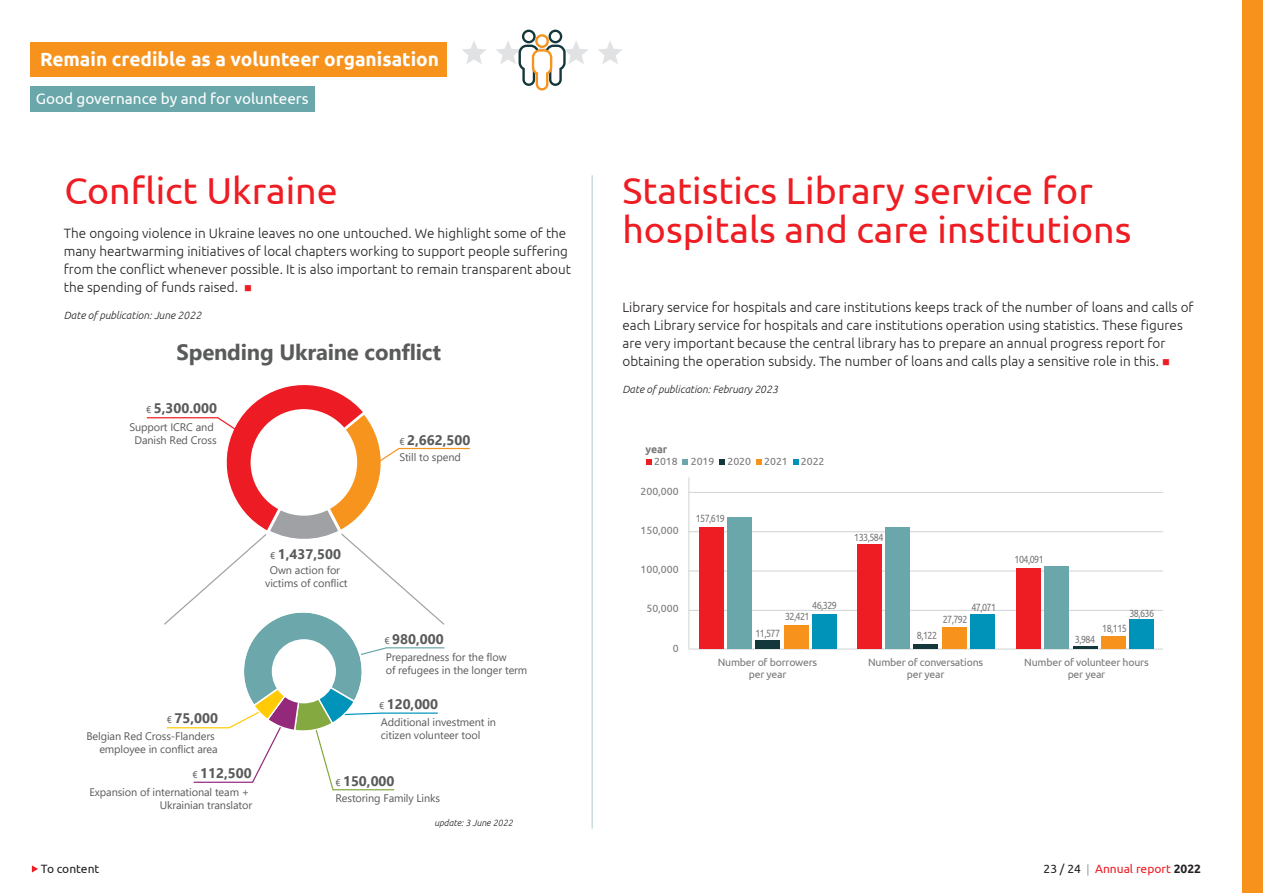
<style>
.page{position:relative;width:1263px;height:893px;background:#fff}
.page>*{position:absolute;margin:0;border:0;box-sizing:border-box;transform-origin:0 0}
.Body{font:37.5px/39px "Ubuntu";color:#ee1d23}
.t1{font:700 22.2px "Segoe UI";letter-spacing:-.01em;color:#595a5a}
.t2{font:700 19.2px "Ubuntu";color:#fff}
.t3{font:15.3px "Ubuntu";color:#fff}
.t4{font:700 13.8px "Segoe UI";color:#595a5a}
.Body-2{font:300 13.5px/18px "Ubuntu";color:#231f20}
.t5{font:12px "Ubuntu";color:#ee1d23}
.t6{font:12px "Ubuntu";color:#231f20}
.t7{font:10.95px/13px "Segoe UI";letter-spacing:-.01em;color:#595a5a;text-align:center}
.Titel2{font:10.5px/12px "Ubuntu";letter-spacing:-.02em;color:#78787a;text-align:center}
.Titel2-2{font:10.5px "Ubuntu";letter-spacing:-.02em;color:#78787a;scale:.85 1}
.Body-3{font:italic 300 10.5px "Ubuntu";color:#231f20}
.Titel2-3{font:10.5px "Ubuntu";color:#78787a}
.Titel2-4{font:700 10.5px "Ubuntu";color:#78787a}
.Body-4{font:italic 300 9px "Ubuntu";color:#231f20}
.s1{color:#ee1d23}
.s2{font-weight:400;font-size:9.75px}
.s3{color:#231f20}
.s4{font-family:"Arial";color:#939598}
.s5{font-weight:700;color:#231f20}
</style>
<div class="page">
<div style="left:1242px;top:0;width:21px;height:893px;background:#f7931d"></div>
<div style="left:30px;top:43px;width:416px;height:34px;background:#f7931d"></div>
<svg style="left:462px;top:41px;width:24px;height:23px"></svg>
<svg style="left:598px;top:41px;width:24px;height:23px"></svg>
<svg style="left:548px;top:30px;width:14px;height:13px"></svg>
<div style="left:551px;top:32px;width:9px;height:9px;background:#fff;border-radius:50%"></div>
<svg style="left:522px;top:30px;width:14px;height:13px"></svg>
<div style="left:524px;top:32px;width:9px;height:9px;background:#fff;border-radius:50%"></div>
<svg style="left:535px;top:34px;width:14px;height:14px"></svg>
<div style="left:537px;top:37px;width:10px;height:9px;background:#fff;border-radius:50%"></div>
<svg style="left:496px;top:40px;width:92px;height:51px"></svg>
<svg style="left:32px;top:865px;width:6px;height:7px"></svg>
<div style="left:30px;top:86px;width:285px;height:26px;background:#6aa7aa"></div>
<svg style="left:146px;top:385px;width:324px;height:406px"></svg>
<div style="left:272px;top:639px;width:64px;height:64px;background:#fff;border-radius:50%"></div>
<hr style="left:592px;top:175px;width:1px;height:654px;background:#b1cbce">
<hr style="left:688px;top:477px;width:1px;height:172px;background:#d1d2d4">
<hr style="left:689px;top:649px;width:474px;height:1px;background:#d1d2d4">
<hr style="left:689px;top:610px;width:474px;height:1px;background:#d1d2d4">
<hr style="left:689px;top:571px;width:474px;height:1px;background:#d1d2d4">
<hr style="left:689px;top:531px;width:474px;height:1px;background:#d1d2d4">
<hr style="left:689px;top:492px;width:474px;height:1px;background:#d1d2d4">
<svg style="left:646px;top:460px;width:6px;height:5px"></svg>
<svg style="left:683px;top:460px;width:5px;height:5px"></svg>
<svg style="left:719px;top:460px;width:6px;height:5px"></svg>
<svg style="left:756px;top:460px;width:6px;height:5px"></svg>
<svg style="left:793px;top:460px;width:5px;height:5px"></svg>
<div style="left:698px;top:528px;width:25px;height:121px;background:#ee1d23"></div>
<div style="left:856px;top:545px;width:25px;height:104px;background:#ee1d23"></div>
<div style="left:1016px;top:568px;width:25px;height:81px;background:#ee1d23"></div>
<div style="left:727px;top:517px;width:25px;height:132px;background:#6aa7aa"></div>
<div style="left:885px;top:528px;width:25px;height:121px;background:#6aa7aa"></div>
<div style="left:1044px;top:566px;width:25px;height:83px;background:#6aa7aa"></div>
<div style="left:755px;top:640px;width:25px;height:9px;background:#13373a"></div>
<hr style="left:913px;top:645px;width:25px;height:4px;background:#13373a">
<hr style="left:1072px;top:647px;width:25px;height:2px;background:#13373a">
<div style="left:784px;top:625px;width:25px;height:24px;background:#f7931d"></div>
<div style="left:942px;top:628px;width:24px;height:21px;background:#f7931d"></div>
<div style="left:1101px;top:636px;width:25px;height:13px;background:#f7931d"></div>
<div style="left:812px;top:614px;width:25px;height:35px;background:#0093ba"></div>
<div style="left:970px;top:614px;width:25px;height:35px;background:#0093ba"></div>
<div style="left:1129px;top:619px;width:25px;height:30px;background:#0093ba"></div>
<h3 class="t2" style="left:40px;top:48px;width:401px">Remain credible as a volunteer organisation</h3>
<p class="t3" style="left:36px;top:89px;width:274px">Good governance by and for volunteers</p>
<p class="Body" style="left:64px;top:170px;width:275px">Conflict Ukraine</p>
<p class="Body-2" style="left:64px;top:224px;width:509px">The ongoing violence in Ukraine leaves no one untouched. We highlight some of the many heartwarming initiatives of local chapters working to support people suffering from the conflict whenever possible. It is also important to remain transparent about the spending of funds raised. <span class="s1">■</span></p>
<p class="Body-3" style="left:64px;top:309px;width:139px">Date of publication: June 2022</p>
<p class="t1" style="left:177px;top:331px;width:266px">Spending Ukraine conflict</p>
<p class="t4" style="left:146px;top:395px;width:72px"><span class="s2">€</span> 5,300.000</p>
<p class="t7" style="left:129px;top:420px;width:89px">Support ICRC and<br>Danish Red Cross</p>
<p class="t4" style="left:167px;top:705px;width:53px"><span class="s2">€</span> 75,000</p>
<p class="t4" style="left:399px;top:427px;width:72px"><span class="s2">€</span> 2,662,500</p>
<p class="t7" style="left:399px;top:450px;width:63px">Still to spend</p>
<p class="t4" style="left:270px;top:541px;width:72px"><span class="s2">€</span> 1,437,500</p>
<p class="t7" style="left:265px;top:563px;width:84px">Own action for victims of conflict</p>
<p class="t4" style="left:385px;top:626px;width:61px"><span class="s2">€</span> 980,000</p>
<p class="t7" style="left:386px;top:649px;width:143px;text-align:left">Preparedness for the flow<br>of refugees in the longer term</p>
<p class="t4" style="left:379px;top:691px;width:61px"><span class="s2">€</span> 120,000</p>
<p class="t7" style="left:381px;top:715px;width:117px">Additional investment in</p>
<p class="t7" style="left:86px;top:728px;width:130px">Belgian Red Cross-Flanders</p>
<p class="t7" style="left:381px;top:728px;width:101px">citizen volunteer tool</p>
<p class="t7" style="left:99px;top:741px;width:120px">employee in conflict area</p>
<p class="t4" style="left:192px;top:760px;width:61px"><span class="s2">€</span> 112,500</p>
<p class="t7" style="left:90px;top:784px;width:164px;text-align:right">Expansion of international team +<br>Ukrainian translator</p>
<p class="t6" style="left:41px;top:861px;width:60px">To content</p>
<p class="t4" style="left:335px;top:768px;width:61px"><span class="s2">€</span> 150,000</p>
<p class="t7" style="left:335px;top:791px;width:106px">Restoring Family Links</p>
<p class="Body-4" style="left:434px;top:817px;width:80px">update: 3 June 2022</p>
<p class="Body" style="left:622px;top:170px;width:510px">Statistics Library service for hospitals and care institutions</p>
<p class="Body-2" style="left:622px;top:298px;width:573px">Library service for hospitals and care institutions keeps track of the number of loans and calls of each Library service for hospitals and care institutions operation using statistics. These figures are very important because the central library has to prepare an annual progress report for obtaining the operation subsidy. The number of loans and calls play a sensitive role in this. <span class="s1">■</span></p>
<p class="Body-3" style="left:622px;top:383px;width:157px">Date of publication: February 2023</p>
<p class="Titel2-4" style="left:645px;top:443px;width:23px">year</p>
<p class="Titel2-3" style="left:654px;top:455px;width:172px">2018 2019 2020 2021 2022</p>
<p class="Titel2" style="left:640px;top:484px;width:40px">200,000</p>
<p class="Titel2" style="left:640px;top:524px;width:40px">150,000</p>
<p class="Titel2" style="left:640px;top:563px;width:40px">100,000</p>
<p class="Titel2" style="left:646px;top:602px;width:34px">50,000</p>
<p class="Titel2" style="left:673px;top:642px;width:7px">0</p>
<p class="Titel2-2" style="left:696px;top:512px;width:36px">157,619</p>
<p class="Titel2-2" style="left:854px;top:531px;width:36px">133,584</p>
<p class="Titel2-2" style="left:812px;top:599px;width:31px">46,329</p>
<p class="Titel2-2" style="left:971px;top:601px;width:31px">47,071</p>
<p class="Titel2-2" style="left:785px;top:610px;width:31px">32,421</p>
<p class="Titel2-2" style="left:943px;top:613px;width:31px">27,792</p>
<p class="Titel2-2" style="left:755px;top:627px;width:31px">11,577</p>
<p class="Titel2-2" style="left:917px;top:629px;width:25px">8,122</p>
<p class="Titel2-2" style="left:1014px;top:553px;width:36px">104,091</p>
<p class="Titel2-2" style="left:1075px;top:633px;width:25px">3,984</p>
<p class="Titel2-2" style="left:1129px;top:607px;width:31px">38,636</p>
<p class="Titel2-2" style="left:1102px;top:622px;width:31px">18,115</p>
<p class="Titel2" style="left:718px;top:656px;width:101px">Number of borrowers per year</p>
<p class="Titel2" style="left:868px;top:656px;width:117px">Number of conversations per year</p>
<p class="Titel2" style="left:1024px;top:656px;width:126px">Number of volunteer hours per year</p>
<p class="t5" style="left:1044px;top:861px;width:159px"><span class="s3">23 / 24</span> <span class="s4">|</span> Annual report <span class="s5">2022</span></p>
</div>
